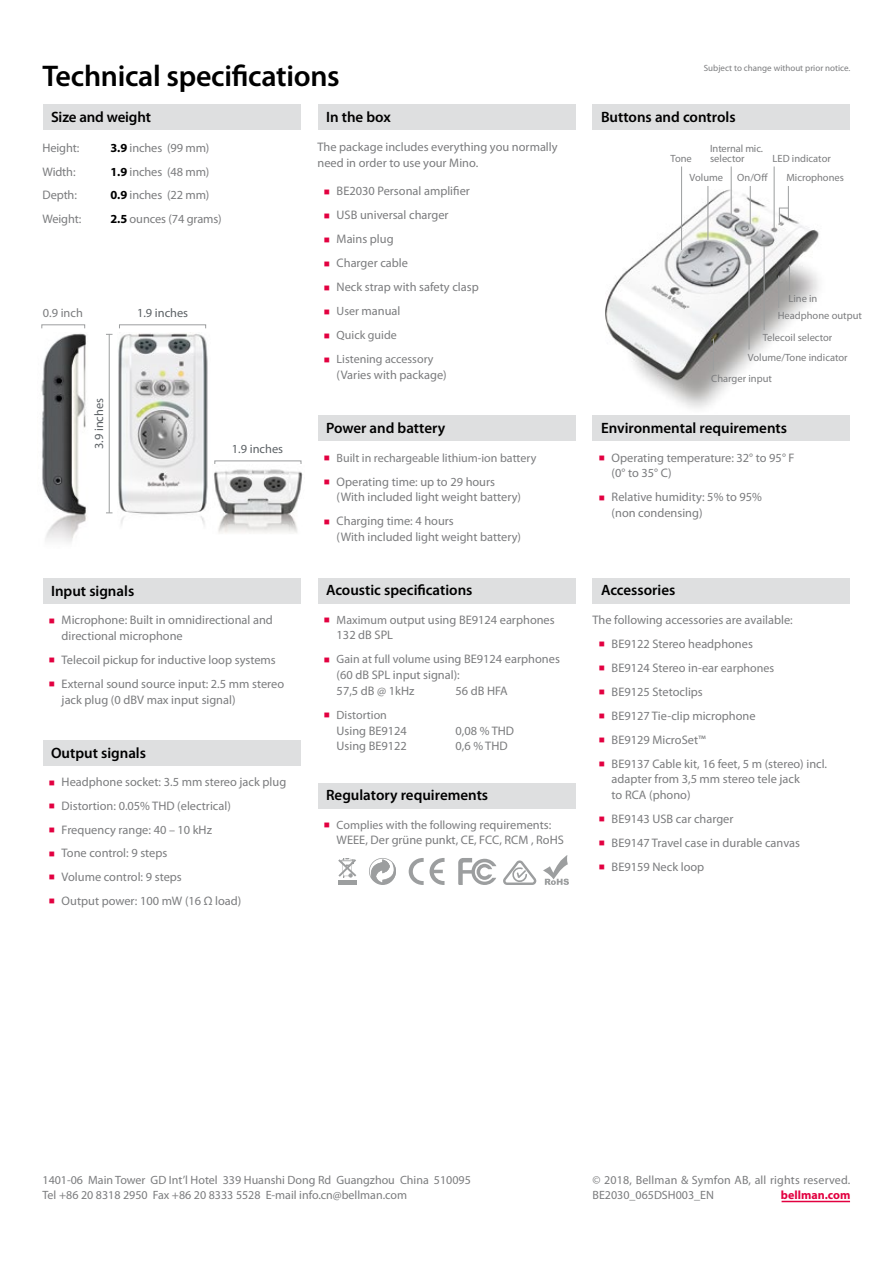
<style>
.page{position:relative;width:893px;height:1263px;background:#fff}
.page>*{position:absolute;margin:0;border:0;box-sizing:border-box;transform-origin:0 0}
.t1{font:600 30px "Myriad Pro";letter-spacing:-.01em;color:#000}
.t2{font:600 15px "Myriad Pro";color:#000}
.t3{font:12.3px/15.8px "Myriad Pro";color:#7b7c7e}
.t4{font:12.3px "Myriad Pro";color:#5c6165}
.t5{font:12px/15px "Myriad Pro";color:#7b7c7e}
.t6{font:700 12px "Myriad Pro";color:#e20040}
.t7{font:10.5px/10.5px "Myriad Pro";color:#7b7c7e}
.t8{font:9px "Myriad Pro";color:#7b7c7e}
.s1{font-weight:700;color:#000}
.s2{color:#e20040}
.s3{font-size:12px}
.s4{font-size:12.3px}
</style>
<div class="page">
<img style="left:605px;top:190px;width:222px;height:226px">
<img style="left:41px;top:333px;width:46px;height:209px">
<img style="left:118px;top:332px;width:90px;height:193px">
<hr style="left:681px;top:167px;width:1px;height:83px;background:#9c9e9f">
<hr style="left:708px;top:186px;width:1px;height:54px;background:#9c9e9f">
<hr style="left:731px;top:167px;width:1px;height:47px;background:#9c9e9f">
<hr style="left:750px;top:186px;width:1px;height:38px;background:#9c9e9f">
<hr style="left:774px;top:167px;width:1px;height:61px;background:#9c9e9f">
<svg style="left:789px;top:265px;width:1px;height:25px"></svg>
<hr style="left:764px;top:246px;width:1px;height:84px;background:#9c9e9f">
<hr style="left:749px;top:264px;width:1px;height:85px;background:#9c9e9f">
<hr style="left:713px;top:339px;width:1px;height:31px;background:#9c9e9f">
<div style="left:41px;top:324px;width:44px;height:5px;border:1px solid #9c9e9f"></div>
<div style="left:119px;top:324px;width:87px;height:5px;border:1px solid #9c9e9f"></div>
<div style="left:214px;top:460px;width:87px;height:5px;border:1px solid #9c9e9f"></div>
<hr style="left:109px;top:334px;width:1px;height:179px;background:#9c9e9f">
<hr style="left:788px;top:186px;width:1px;height:33px;background:#9c9e9f">
<hr style="left:778px;top:276px;width:1px;height:32px;background:#9c9e9f">
<svg style="left:779px;top:207px;width:10px;height:16px"></svg>
<img style="left:214px;top:469px;width:89px;height:64px">
<div style="left:43px;top:104px;width:257px;height:26px;background:#dedfe0"></div>
<div style="left:317px;top:104px;width:258px;height:26px;background:#dedfe0"></div>
<div style="left:592px;top:104px;width:258px;height:26px;background:#dedfe0"></div>
<svg style="left:369px;top:858px;width:27px;height:27px"></svg>
<svg style="left:409px;top:858px;width:15px;height:27px"></svg>
<svg style="left:430px;top:858px;width:15px;height:27px"></svg>
<hr style="left:338px;top:881px;width:19px;height:4px;background:#9c9e9f">
<svg style="left:338px;top:858px;width:18px;height:19px"></svg>
<svg style="left:458px;top:858px;width:38px;height:27px"></svg>
<svg style="left:543px;top:855px;width:26px;height:30px"></svg>
<svg style="left:503px;top:860px;width:33px;height:25px"></svg>
<hr style="left:782px;top:1201px;width:68px;height:1px;background:#e20040">
<div style="left:43px;top:740px;width:257px;height:25px;background:#dedfe0"></div>
<div style="left:43px;top:578px;width:257px;height:26px;background:#dedfe0"></div>
<div style="left:317px;top:783px;width:258px;height:26px;background:#dedfe0"></div>
<div style="left:317px;top:578px;width:258px;height:26px;background:#dedfe0"></div>
<div style="left:317px;top:416px;width:258px;height:25px;background:#dedfe0"></div>
<div style="left:592px;top:416px;width:258px;height:25px;background:#dedfe0"></div>
<div style="left:592px;top:578px;width:258px;height:26px;background:#dedfe0"></div>
<p class="t8" style="left:704px;top:62px;width:148px">Subject to change without prior notice.</p>
<h1 class="t1" style="left:43px;top:57px;width:299px">Technical specifications</h1>
<p class="t2" style="left:326px;top:107px;width:66px">In the box</p>
<p class="t2" style="left:601px;top:107px;width:136px">Buttons and controls</p>
<p class="t2" style="left:51px;top:107px;width:102px">Size and weight</p>
<p class="t3" style="left:43px;top:140px;width:38px">Height:</p>
<p class="t3" style="left:111px;top:140px;width:100px"><span class="s1">3.9</span> inches (99 mm)</p>
<p class="t3" style="left:43px;top:163px;width:35px">Width:</p>
<p class="t3" style="left:111px;top:163px;width:100px"><span class="s1">1.9</span> inches (48 mm)</p>
<p class="t3" style="left:43px;top:187px;width:36px">Depth:</p>
<p class="t3" style="left:111px;top:187px;width:100px"><span class="s1">0.9</span> inches (22 mm)</p>
<p class="t3" style="left:43px;top:211px;width:40px">Weight:</p>
<p class="t3" style="left:111px;top:211px;width:113px"><span class="s1">2.5</span> ounces (74 grams)</p>
<p class="t3" style="left:317px;top:139px;width:242px">The package includes everything you normally need in order to use your Mino.</p>
<p class="t3" style="left:324px;top:183px;width:148px"><span class="s2">■</span> BE2030 Personal amplifier</p>
<p class="t3" style="left:324px;top:207px;width:126px"><span class="s2">■</span> USB universal charger</p>
<p class="t3" style="left:324px;top:231px;width:71px"><span class="s2">■</span> Mains plug</p>
<p class="t3" style="left:324px;top:255px;width:86px"><span class="s2">■</span> Charger cable</p>
<p class="t3" style="left:324px;top:279px;width:156px"><span class="s2">■</span> Neck strap with safety clasp</p>
<p class="t3" style="left:324px;top:303px;width:78px"><span class="s2">■</span> <span class="s3">User</span> manual</p>
<p class="t5" style="left:324px;top:328px;width:74px"><span class="s2">■</span> Quick guide</p>
<p class="t5" style="left:324px;top:352px;width:111px"><span class="s2">■</span> Listening accessory</p>
<p class="t3" style="left:337px;top:367px;width:112px">(Varies with package)</p>
<p class="t7" style="left:670px;top:153px;width:23px">Tone</p>
<p class="t7" style="left:710px;top:143px;width:54px">Internal mic. selector</p>
<p class="t7" style="left:773px;top:153px;width:60px">LED indicator</p>
<p class="t7" style="left:690px;top:173px;width:35px">Volume</p>
<p class="t7" style="left:737px;top:173px;width:32px">On/Off</p>
<p class="t7" style="left:786px;top:173px;width:59px">Microphones</p>
<p class="t7" style="left:788px;top:293px;width:31px">Line in</p>
<p class="t7" style="left:748px;top:328px;width:101px;line-height:19.6px;text-align:center">Telecoil selector<br>Volume/Tone indicator</p>
<p class="t7" style="left:711px;top:373px;width:62px">Charger input</p>
<p class="t3" style="left:43px;top:305px;width:42px">0.9 inch</p>
<p class="t4" style="left:137px;top:305px;width:53px">1.9 inches</p>
<p class="t7" style="left:778px;top:310px;width:86px">Headphone output</p>
<p class="t4" style="left:91px;top:449px;width:53px;rotate:-90deg">3.9 inches</p>
<p class="t4" style="left:232px;top:441px;width:53px">1.9 inches</p>
<p class="t2" style="left:51px;top:581px;width:85px">Input signals</p>
<p class="t3" style="left:62px;top:612px;width:213px;text-indent:-13px"><span class="s2">■</span> Microphone: Built in omnidirectional and directional microphone</p>
<p class="t3" style="left:49px;top:652px;width:228px"><span class="s2">■</span> Telecoil pickup for inductive loop systems</p>
<p class="t3" style="left:62px;top:676px;width:224px;text-indent:-13px"><span class="s2">■</span> External sound source input: 2.5 mm stereo jack plug (0 dBV max input signal)</p>
<p class="t2" style="left:51px;top:743px;width:97px">Output signals</p>
<p class="t3" style="left:49px;top:774px;width:239px"><span class="s2">■</span> Headphone socket: 3.5 mm stereo jack plug</p>
<p class="t3" style="left:49px;top:798px;width:183px"><span class="s2">■</span> Distortion: 0.05% THD (electrical)</p>
<p class="t3" style="left:49px;top:821px;width:165px"><span class="s2">■</span> Frequency range: 40 <span class="s3">–</span> 10 kHz</p>
<p class="t3" style="left:49px;top:845px;width:120px"><span class="s2">■</span> Tone control: 9 steps</p>
<p class="t3" style="left:49px;top:869px;width:134px"><span class="s2">■</span> Volume control: 9 steps</p>
<p class="t3" style="left:49px;top:893px;width:194px"><span class="s2">■</span> Output power: 100 mW (16 Ω load)</p>
<p class="t2" style="left:326px;top:418px;width:121px">Power and battery</p>
<p class="t5" style="left:324px;top:450px;width:214px"><span class="s2">■</span> Built in rechargeable lithium-ion battery</p>
<p class="t3" style="left:337px;top:473px;width:186px;text-indent:-13px"><span class="s2">■</span> Operating time: up to 29 hours (With included light weight battery)</p>
<p class="t3" style="left:337px;top:513px;width:186px;text-indent:-13px"><span class="s2">■</span> Charging time: 4 hours<br>(With included light weight battery)</p>
<p class="t2" style="left:326px;top:580px;width:148px">Acoustic specifications</p>
<p class="t3" style="left:337px;top:611px;width:220px;text-indent:-13px"><span class="s2">■</span> <span class="s3">Maximum</span> output using BE9124 earphones<br>132 dB SPL</p>
<p class="t3" style="left:337px;top:651px;width:225px;text-indent:-13px"><span class="s2">■</span> <span class="s3">Gain at full volume</span> using BE9124 earphones (60 dB SPL input signal):<br>57,5 dB @ 1kHz</p>
<p class="t3" style="left:455px;top:683px;width:54px">56 dB HFA</p>
<p class="t5" style="left:324px;top:707px;width:65px"><span class="s2">■</span> Distortion</p>
<p class="t3" style="left:337px;top:722px;width:72px">Using BE9124</p>
<p class="t3" style="left:455px;top:722px;width:60px">0,08 % THD</p>
<p class="t3" style="left:337px;top:738px;width:72px">Using BE9122</p>
<p class="t3" style="left:455px;top:738px;width:54px">0,6 % THD</p>
<p class="t2" style="left:326px;top:785px;width:164px">Regulatory requirements</p>
<p class="t5" style="left:324px;top:817px;width:229px"><span class="s2">■</span> Complies with the following <span class="s4">requirements:</span></p>
<p class="t3" style="left:337px;top:832px;width:229px">WEEE, Der grüne punkt, CE, FCC, RCM , RoHS</p>
<p class="t2" style="left:601px;top:419px;width:188px">Environmental requirements</p>
<p class="t3" style="left:612px;top:449px;width:184px;text-indent:-13px"><span class="s2">■</span> Operating temperature: 32° to 95° F (0° to 35° C)</p>
<p class="t3" style="left:612px;top:489px;width:152px;text-indent:-13px"><span class="s2">■</span> Relative humidity: 5% to 95% (non condensing)</p>
<p class="t2" style="left:601px;top:581px;width:76px">Accessories</p>
<p class="t3" style="left:592px;top:611px;width:202px">The following accessories are available:</p>
<p class="t3" style="left:599px;top:635px;width:156px"><span class="s2">■</span> BE9122 Stereo headphones</p>
<p class="t3" style="left:599px;top:659px;width:177px"><span class="s2">■</span> BE9124 Stereo in-ear <span class="s3">earphones</span></p>
<p class="t3" style="left:599px;top:683px;width:105px"><span class="s2">■</span> BE9125 Stetoclips</p>
<p class="t3" style="left:599px;top:707px;width:158px"><span class="s2">■</span> BE9127 Tie-clip microphone</p>
<p class="t3" style="left:599px;top:731px;width:108px"><span class="s2">■</span> BE9129 MicroSet™</p>
<p class="t3" style="left:612px;top:755px;width:217px;text-indent:-13px"><span class="s2">■</span> BE9137 Cable kit, 16 feet, 5 m (stereo) incl. adapter from 3,5 mm stereo tele jack<br>to RCA (phono)</p>
<p class="t3" style="left:599px;top:811px;width:136px"><span class="s2">■</span> BE9143 USB car charger</p>
<p class="t3" style="left:599px;top:835px;width:203px"><span class="s2">■</span> BE9147 Travel case in durable canvas</p>
<p class="t3" style="left:599px;top:859px;width:107px"><span class="s2">■</span> BE9159 Neck loop</p>
<p class="t5" style="left:43px;top:1172px;width:430px">1401-06 Main Tower GD Int’l Hotel 339 Huanshi Dong Rd Guangzhou China 510095<br>Tel +86 20 8318 2950 Fax +86 20 8333 5528 E-mail info.cn@bellman.com</p>
<p class="t5" style="left:592px;top:1172px;width:259px">© 2018, Bellman &amp; Symfon AB, all rights reserved.<br>BE2030_065DSH003_EN</p>
<p class="t6" style="left:781px;top:1187px;width:71px">bellman.com</p>
</div>
